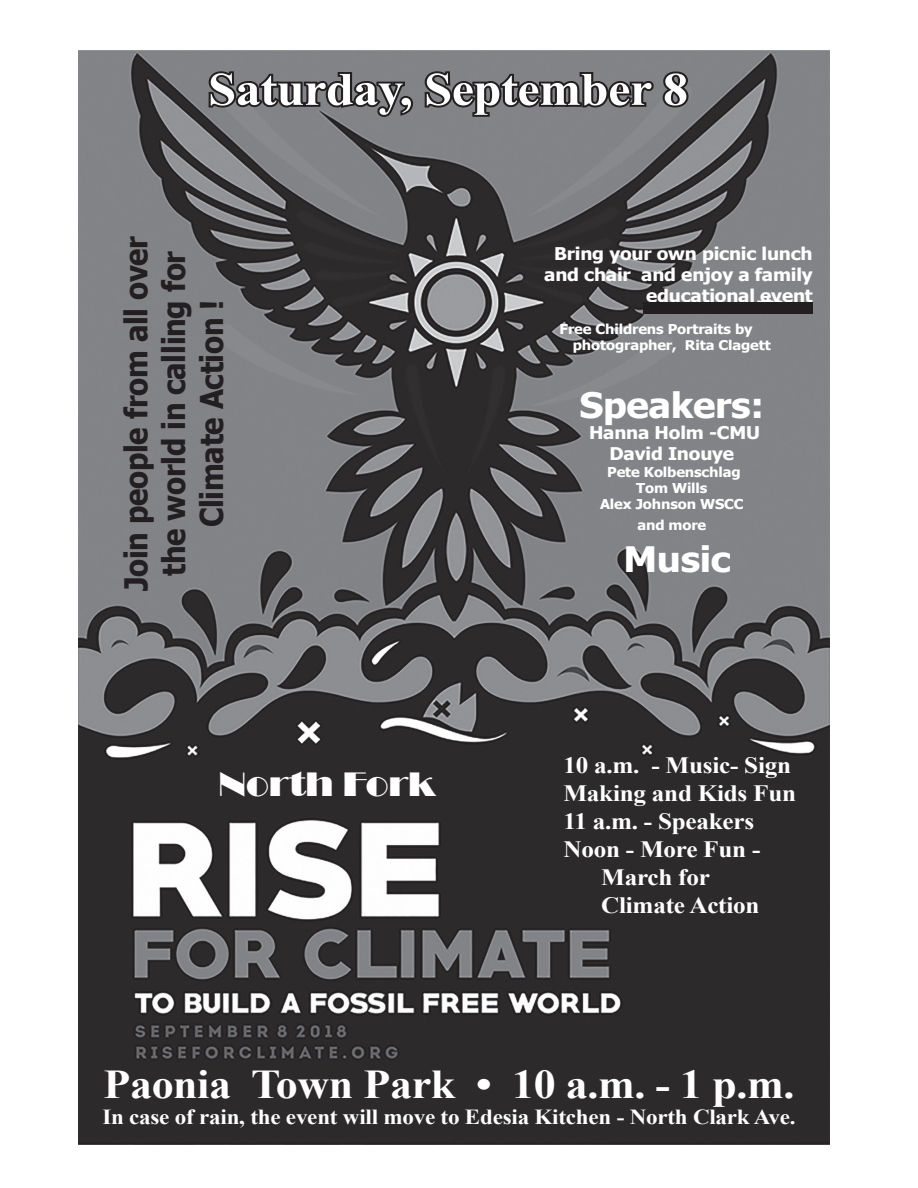
<style>
.page{position:relative;width:918px;height:1188px;background:#fff}
.page>*{position:absolute;margin:0;border:0;box-sizing:border-box;transform-origin:0 0}
.t1{font:700 46.65px "Times New Roman";letter-spacing:-.01em;color:#fff;scale:1.08 1}
.t2{font:700 40.8px "Times New Roman";letter-spacing:-.01em;color:#fff;scale:1.08 1}
.t3{font:700 34.95px "Tahoma";letter-spacing:-.01em;color:#fff;scale:1.08 1}
.t4{font:34.95px "Broadway";letter-spacing:-.01em;color:#fff;scale:1.08 1}
.t5{font:700 31.5px/37.8px "Tahoma";letter-spacing:-.01em;color:#231f20;text-align:center;scale:.93 1}
.t6{font:700 23.4px "Times New Roman";letter-spacing:-.01em;color:#fff;scale:1.08 1}
.t7{font:700 21.45px "Times New Roman";letter-spacing:-.01em;color:#fff;scale:1.08 1}
.t8{font:700 17.55px/21px "Tahoma";letter-spacing:-.01em;color:#fff;text-align:right;scale:1.08 1}
.t9{font:700 13.65px/16.4px "Tahoma";letter-spacing:-.01em;color:#fff;text-align:center;scale:1.08 1}
.s1{font-size:13.35px}
</style>
<div class="page">
<img style="left:78px;top:50px;width:752px;height:1094px">
<svg style="left:206px;top:69px;width:209px;height:51px;background:#5d5d5f"></svg>
<svg style="left:422px;top:69px;width:269px;height:50px;background:#5d5c5e"></svg>
<div style="left:643px;top:303px;width:170px;height:11px;background:#231f20"></div>
<h1 class="t1" style="left:208px;top:56px;width:446px">Saturday, September 8</h1>
<h3 class="t5" style="left:118px;top:591px;width:383px;rotate:-90deg">Join people from all over the world in calling for<br>Climate Action !</h3>
<h3 class="t4" style="left:218px;top:764px;width:202px">North Fork</h3>
<p class="t8" style="left:544px;top:243px;width:250px">Bring your own picnic lunch and chair and enjoy a family educational event</p>
<p class="t9" style="left:560px;top:322px;width:180px">Free Childrens Portraits by</p>
<p class="t9" style="left:757px;top:295px;width:27px">pho</p>
<p class="t9" style="left:573px;top:338px;width:185px">photographer, <span class="s1">Rita Clagett</span></p>
<h3 class="t3" style="left:580px;top:381px;width:172px">Speakers:</h3>
<p class="t8" style="left:589px;top:423px;width:160px;text-align:center">Hanna Holm -CMU<br>David Inouye</p>
<p class="t9" style="left:600px;top:464px;width:134px">Pete Kolbenschlag<br>Tom Wills<br>Alex Johnson WSCC</p>
<p class="t9" style="left:637px;top:518px;width:65px">and more</p>
<h3 class="t3" style="left:624px;top:535px;width:101px">Music</h3>
<h3 class="t6" style="left:563px;top:748px;width:212px">10 a.m. - Music- Sign</h3>
<h3 class="t6" style="left:563px;top:776px;width:217px">Making and Kids Fun</h3>
<h3 class="t6" style="left:563px;top:804px;width:178px">11 a.m. - Speakers</h3>
<h3 class="t6" style="left:563px;top:832px;width:184px">Noon - More Fun -</h3>
<h3 class="t6" style="left:601px;top:860px;width:102px">March for</h3>
<h3 class="t6" style="left:601px;top:888px;width:148px">Climate Action</h3>
<h2 class="t2" style="left:104px;top:1055px;width:641px">Paonia Town Park • 10 a.m. - 1 p.m.</h2>
<h3 class="t7" style="left:102px;top:1101px;width:643px">In case of rain, the event will move to Edesia Kitchen - North Clark Ave.</h3>
</div>
